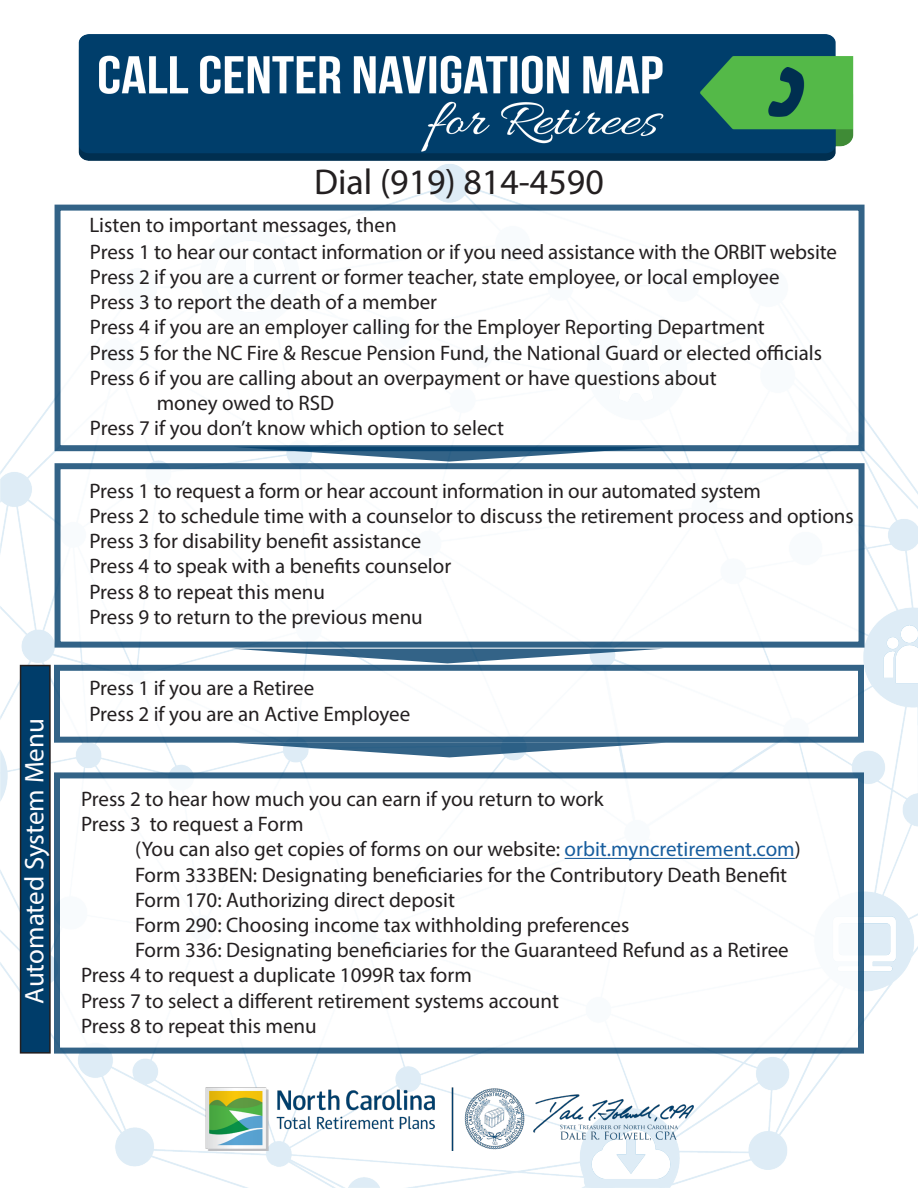
<style>
.page{position:relative;width:918px;height:1188px;background:#fff}
.page>*{position:absolute;margin:0;border:0;box-sizing:border-box;transform-origin:0 0}
.t1{font:36px "Myriad Pro";color:#231f20}
.t2{font:27px "Myriad Pro";color:#fefcfd}
.t3{font:21px/25.2px "Myriad Pro";color:#231f20}
.s1{color:#175d9e}
</style>
<div class="page">
<img style="left:0;top:170px;width:918px;height:1018px">
<svg style="left:233px;top:451px;width:433px;height:11px"></svg>
<svg style="left:233px;top:743px;width:433px;height:14px"></svg>
<img style="left:78px;top:34px;width:776px;height:136px">
<img style="left:205px;top:1088px;width:489px;height:62px">
<div style="left:55px;top:205px;width:810px;height:246px;background:#fff;border:6px solid #003d6a"></div>
<div style="left:54px;top:665px;width:810px;height:78px;background:#fff;border:6px solid #003d6a"></div>
<div style="left:54px;top:772px;width:810px;height:282px;background:#fff;border:6px solid #003d6a"></div>
<hr style="left:565px;top:858px;width:230px;height:1px;background:#175d9e">
<div style="left:55px;top:463px;width:810px;height:185px;background:#fff;border:6px solid #003d6a"></div>
<svg style="left:231px;top:649px;width:433px;height:14px"></svg>
<div style="left:21px;top:666px;width:29px;height:387px;background:#003d6a"></div>
<div style="left:20px;top:665px;width:31px;height:389px;border:2px solid #231f20"></div>
<p class="t2" style="left:18px;top:1004px;width:287px;rotate:-90deg">Automated System Menu</p>
<p class="t1" style="left:314px;top:160px;width:291px">Dial (919) 814-4590</p>
<p class="t3" style="left:89px;top:212px;width:309px">Listen to important messages, then</p>
<p class="t3" style="left:90px;top:239px;width:748px">Press 1 to hear our contact information or if you need assistance with the ORBIT website</p>
<p class="t3" style="left:90px;top:264px;width:691px">Press 2 if you are a current or former teacher, state employee, or local employee</p>
<p class="t3" style="left:90px;top:289px;width:349px">Press 3 to report the death of a member</p>
<p class="t3" style="left:90px;top:314px;width:677px">Press 4 if you are an employer calling for the Employer Reporting Department</p>
<p class="t3" style="left:90px;top:340px;width:734px">Press 5 for the NC Fire &amp; Rescue Pension Fund, the National Guard or elected officials</p>
<p class="t3" style="left:157px;top:365px;width:562px;text-indent:-67px">Press 6 if you are calling about an overpayment or have questions about money owed to RSD</p>
<p class="t3" style="left:90px;top:415px;width:416px">Press 7 if you don’t know which option to select</p>
<p class="t3" style="left:89px;top:478px;width:673px">Press 1 to request a form or hear account information in our automated system</p>
<p class="t3" style="left:89px;top:503px;width:766px">Press 2 to schedule time with a counselor to discuss the retirement process and options</p>
<p class="t3" style="left:89px;top:528px;width:333px">Press 3 for disability benefit assistance</p>
<p class="t3" style="left:89px;top:553px;width:363px">Press 4 to speak with a benefits counselor</p>
<p class="t3" style="left:89px;top:579px;width:237px">Press 8 to repeat this menu</p>
<p class="t3" style="left:89px;top:604px;width:335px">Press 9 to return to the previous menu</p>
<p class="t3" style="left:89px;top:675px;width:226px">Press 1 if you are a Retiree</p>
<p class="t3" style="left:89px;top:701px;width:322px">Press 2 if you are an Active Employee</p>
<p class="t3" style="left:81px;top:786px;width:524px">Press 2 to hear how much you can earn if you return to work</p>
<p class="t3" style="left:135px;top:811px;width:667px;text-indent:-54px">Press 3 to request a Form<br>(You can also get copies of forms on our website: <span class="s1">orbit.myncretirement.com</span>)</p>
<p class="t3" style="left:135px;top:862px;width:654px">Form 333BEN: Designating beneficiaries for the Contributory Death Benefit</p>
<p class="t3" style="left:135px;top:887px;width:322px">Form 170: Authorizing direct deposit</p>
<p class="t3" style="left:135px;top:912px;width:496px">Form 290: Choosing income tax withholding preferences</p>
<p class="t3" style="left:135px;top:937px;width:655px">Form 336: Designating beneficiaries for the Guaranteed Refund as a Retiree</p>
<p class="t3" style="left:81px;top:962px;width:392px">Press 4 to request a duplicate 1099R tax form</p>
<p class="t3" style="left:81px;top:988px;width:480px">Press 7 to select a different retirement systems account</p>
<p class="t3" style="left:81px;top:1013px;width:237px">Press 8 to repeat this menu</p>
</div>
